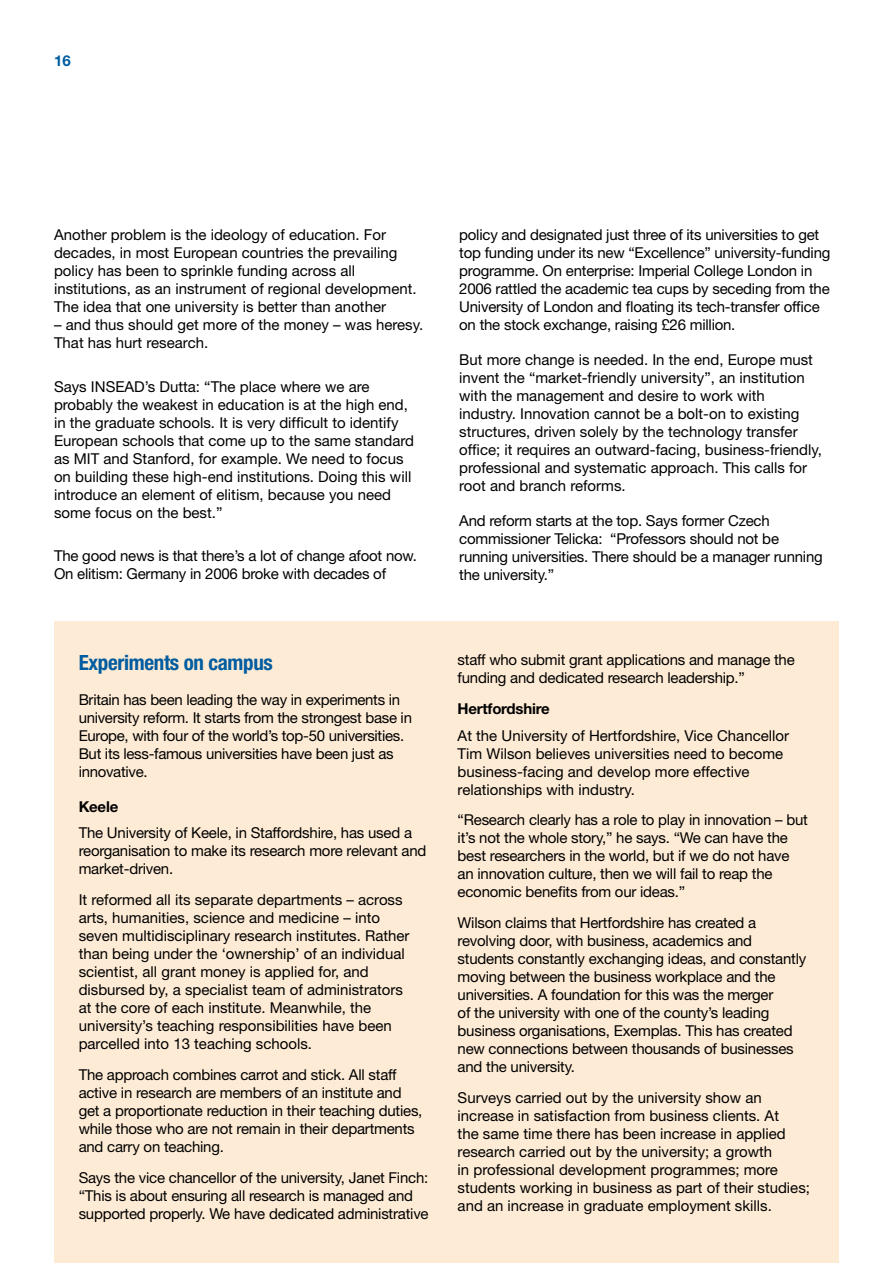
<style>
.page{position:relative;width:893px;height:1263px;background:#fff}
.page>*{position:absolute;margin:0;border:0;box-sizing:border-box;transform-origin:0 0}
.t1{font:700 condensed 21px "Helvetica Neue";letter-spacing:-.015em;color:#005ca0}
.t2{font:15px/18px "Helvetica Neue";letter-spacing:-.015em;color:#000}
.t3{font:700 15px "Helvetica Neue";letter-spacing:-.015em;color:#000}
.t4{font:700 15px "Helvetica Neue";color:#005ca0}
</style>
<div class="page">
<div style="left:54px;top:621px;width:785px;height:642px;background:#feebd5"></div>
<p class="t4" style="left:54px;top:51px;width:18px">16</p>
<p class="t2" style="left:54px;top:226px;width:364px">Another problem is the ideology of education. For decades, in most European countries the prevailing policy has been to sprinkle funding across all institutions, as an instrument of regional development.<br>The idea that one university is better than another</p>
<p class="t2" style="left:54px;top:316px;width:371px">– and thus should get more of the money – was heresy.<br>That has hurt research.</p>
<p class="t2" style="left:54px;top:377px;width:362px">Says INSEAD’s Dutta: “The place where we are probably the weakest in education is at the high end, in the graduate schools. It is very difficult to identify European schools that come up to the same standard as MIT and Stanford, for example. We need to focus on building these high-end institutions. Doing this will introduce an element of elitism, because you need some focus on the best.”</p>
<p class="t2" style="left:54px;top:547px;width:364px">The good news is that there’s a lot of change afoot now.<br>On elitism: Germany in 2006 broke with decades of</p>
<h1 class="t1" style="left:79px;top:650px;width:196px">Experiments on campus</h1>
<p class="t2" style="left:79px;top:690px;width:335px">Britain has been leading the way in experiments in university reform. It starts from the strongest base in Europe, with four of the world’s top-50 universities.<br>But its less-famous universities have been just as innovative.</p>
<p class="t3" style="left:79px;top:797px;width:41px">Keele</p>
<p class="t2" style="left:79px;top:824px;width:349px">The University of Keele, in Staffordshire, has used a reorganisation to make its research more relevant and market-driven.</p>
<p class="t2" style="left:79px;top:890px;width:332px">It reformed all its separate departments – across arts, humanities, science and medicine – into seven multidisciplinary research institutes. Rather than being under the ‘ownership’ of an individual scientist, all grant money is applied for, and disbursed by, a specialist team of administrators at the core of each institute. Meanwhile, the university’s teaching responsibilities have been parcelled into 13 teaching schools.</p>
<p class="t2" style="left:79px;top:1065px;width:345px">The approach combines carrot and stick. All staff active in research are members of an institute and get a proportionate reduction in their teaching duties, while those who are not remain in their departments and carry on teaching.</p>
<p class="t2" style="left:79px;top:1168px;width:351px">Says the vice chancellor of the university, Janet Finch: “This is about ensuring all research is managed and supported properly. We have dedicated administrative</p>
<p class="t2" style="left:459px;top:226px;width:373px">policy and designated just three of its universities to get top funding under its new “Excellence” university-funding programme. On enterprise: Imperial College London in 2006 rattled the academic tea cups by seceding from the University of London and floating its tech-transfer office on the stock exchange, raising £26 million.</p>
<p class="t2" style="left:459px;top:351px;width:364px">But more change is needed. In the end, Europe must invent the “market-friendly university”, an institution with the management and desire to work with industry. Innovation cannot be a bolt-on to existing structures, driven solely by the technology transfer office; it requires an outward-facing, business-friendly, professional and systematic approach. This calls for root and branch reforms.</p>
<p class="t2" style="left:459px;top:512px;width:365px">And reform starts at the top. Says former Czech commissioner Telicka: “Professors should not be running universities. There should be a manager running the university.”</p>
<p class="t2" style="left:458px;top:651px;width:339px">staff who submit grant applications and manage the funding and dedicated research leadership.”</p>
<p class="t3" style="left:458px;top:699px;width:94px">Hertfordshire</p>
<p class="t2" style="left:458px;top:726px;width:333px">At the University of Hertfordshire, Vice Chancellor Tim Wilson believes universities need to become business-facing and develop more effective relationships with industry.</p>
<p class="t2" style="left:458px;top:811px;width:352px">“Research clearly has a role to play in innovation – but it’s not the whole story,” he says. “We can have the best researchers in the world, but if we do not have an innovation culture, then we will fail to reap the economic benefits from our ideas.”</p>
<p class="t2" style="left:458px;top:913px;width:350px">Wilson claims that Hertfordshire has created a revolving door, with business, academics and students constantly exchanging ideas, and constantly moving between the business workplace and the universities. A foundation for this was the merger<br>of the university with one of the county’s leading business organisations, Exemplas. This has created new connections between thousands of businesses and the university.</p>
<p class="t2" style="left:458px;top:1088px;width:354px">Surveys carried out by the university show an increase in satisfaction from business clients. At<br>the same time there has been increase in applied research carried out by the university; a growth<br>in professional development programmes; more students working in business as part of their studies; and an increase in graduate employment skills.</p>
</div>
